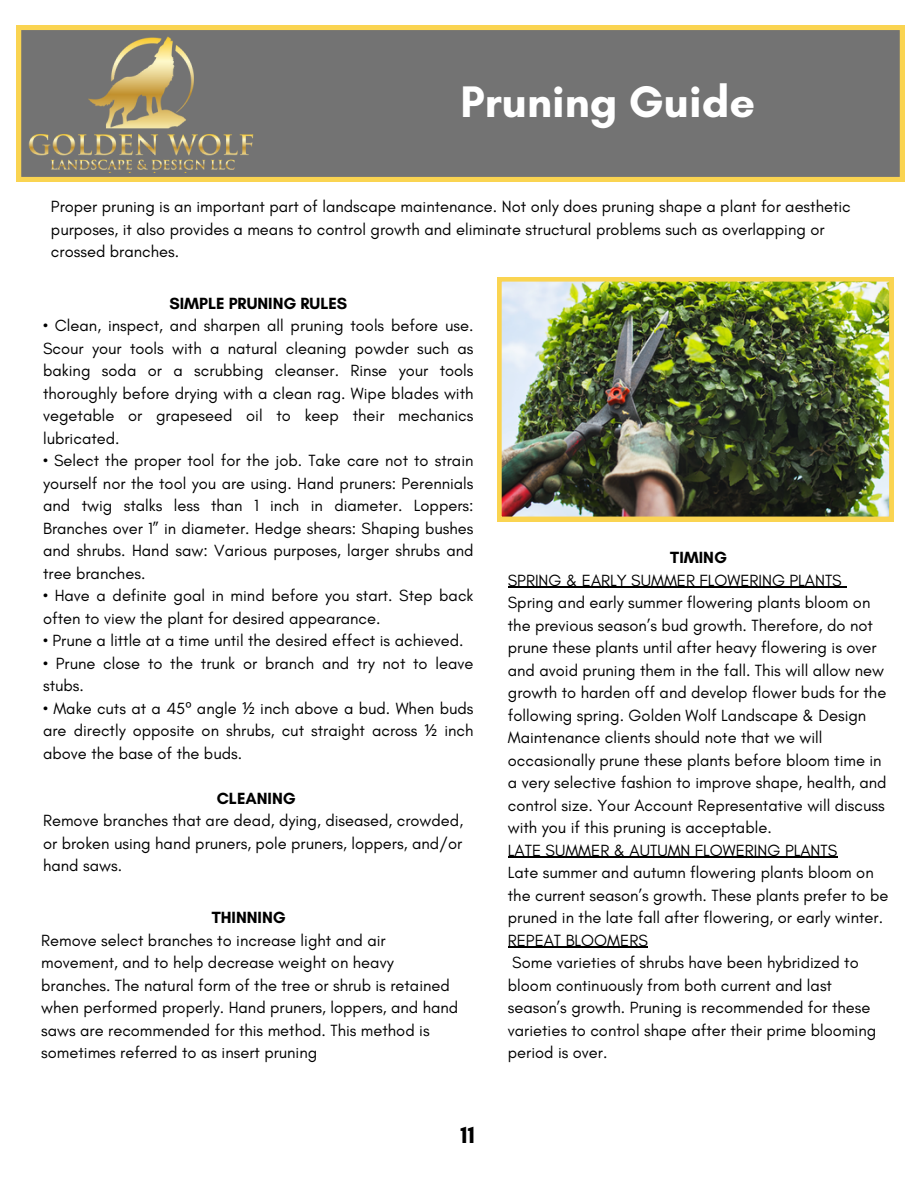
<style>
.page{position:relative;width:918px;height:1188px;background:#fff}
.page>*{position:absolute;margin:0;border:0;box-sizing:border-box;transform-origin:0 0}
.t1{font:700 45px "Glacial Indifference";color:#fff}
.t2{font:700 24px "Glacial Indifference";color:#000}
.t3{font:16.5px/22.5px "Glacial Indifference";color:#000}
.t4{font:700 16.5px "Glacial Indifference";color:#000}
.s1{font-family:"Noto Sans"}
</style>
<div class="page">
<svg style="left:17px;top:26px;width:887px;height:155px;background:#7d7a70"></svg>
<img style="left:28px;top:32px;width:229px;height:140px">
<img style="left:497px;top:277px;width:396px;height:244px">
<hr style="left:508px;top:587px;width:334px;height:1px;background:#000">
<hr style="left:508px;top:857px;width:329px;height:1px;background:#000">
<hr style="left:508px;top:947px;width:140px;height:1px;background:#000">
<h1 class="t1" style="left:461px;top:74px;width:296px">Pruning Guide</h1>
<p class="t3" style="left:51px;top:195px;width:801px">Proper pruning is an important part of landscape maintenance. Not only does pruning shape a plant for aesthetic purposes, it also provides a means to control growth and eliminate structural problems such as overlapping or crossed branches.</p>
<p class="t4" style="left:169px;top:293px;width:179px">SIMPLE PRUNING RULES</p>
<p class="t3" style="left:43px;top:314px;width:432px;text-align:justify">• Clean, inspect, and sharpen all pruning tools before use.<br>Scour your tools with a natural cleaning powder such as baking soda or a scrubbing cleanser. Rinse your tools thoroughly before drying with a clean rag. Wipe blades with vegetable or grapeseed oil to keep their mechanics lubricated.</p>
<p class="t3" style="left:43px;top:449px;width:432px;text-align:justify">• Select the proper tool for the job. Take care not to strain yourself nor the tool you are using. Hand pruners: Perennials and twig stalks less than 1 inch in diameter. Loppers:<br>Branches over 1” in diameter. Hedge shears: Shaping bushes and shrubs. Hand saw: Various purposes, larger shrubs and tree branches.</p>
<p class="t3" style="left:43px;top:584px;width:432px">• Have a definite goal in mind before you start. Step back often to view the plant for desired appearance.</p>
<p class="t3" style="left:43px;top:629px;width:422px">• Prune a little at a time until the desired effect is achieved.</p>
<p class="t3" style="left:43px;top:652px;width:432px">• Prune close to the trunk or branch and try not to leave stubs.</p>
<p class="t3" style="left:43px;top:697px;width:432px;text-align:justify">• Make cuts at a 45<span class="s1">º</span> angle <span class="s1">½</span> inch above a bud. When buds are directly opposite on shrubs, cut straight across <span class="s1">½</span> inch above the base of the buds.</p>
<p class="t4" style="left:217px;top:788px;width:81px">CLEANING</p>
<p class="t3" style="left:43px;top:809px;width:422px;text-align:justify">Remove branches that are dead, dying, diseased, crowded, or broken using hand pruners, pole pruners, loppers, and/or hand saws.</p>
<p class="t4" style="left:212px;top:908px;width:76px">THINNING</p>
<p class="t3" style="left:41px;top:929px;width:419px">Remove select branches to increase light and air movement, and to help decrease weight on heavy branches. The natural form of the tree or shrub is retained when performed properly. Hand pruners, loppers, and hand saws are recommended for this method. This method is sometimes referred to as insert pruning</p>
<p class="t4" style="left:670px;top:548px;width:58px">TIMING</p>
<p class="t3" style="left:508px;top:569px;width:382px">SPRING &amp; EARLY SUMMER FLOWERING PLANTS Spring and early summer flowering plants bloom on the previous season’s bud growth. Therefore, do not prune these plants until after heavy flowering is over and avoid pruning them in the fall. This will allow new growth to harden off and develop flower buds for the following spring. Golden Wolf Landscape &amp; Design Maintenance clients should note that we will occasionally prune these plants before bloom time in a very selective fashion to improve shape, health, and control size. Your Account Representative will discuss with you if this pruning is acceptable.<br>LATE SUMMER &amp; AUTUMN FLOWERING PLANTS<br>Late summer and autumn flowering plants bloom on the current season’s growth. These plants prefer to be pruned in the late fall after flowering, or early winter.<br>REPEAT BLOOMERS<br>Some varieties of shrubs have been hybridized to bloom continuously from both current and last season’s growth. Pruning is recommended for these varieties to control shape after their prime blooming period is over.</p>
<h2 class="t2" style="left:461px;top:1120px;width:16px">11</h2>
</div>
